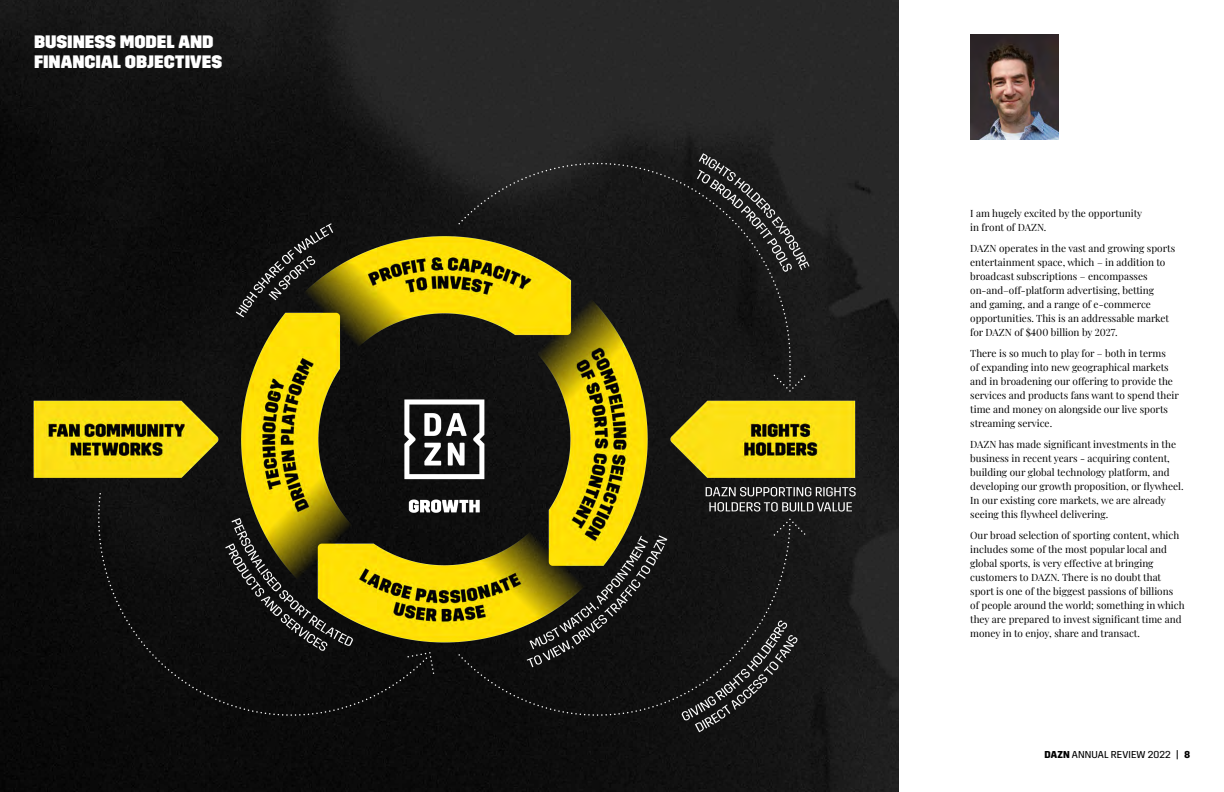
<style>
.page{position:relative;width:1224px;height:792px;background:#fff}
.page>*{position:absolute;margin:0;border:0;box-sizing:border-box;transform-origin:0 0}
.t1{font:800 18px/20px "DAZN Trim";color:#fff}
.t2{font:10px/14px "Playfair Display";color:#000}
.t3{font:10px "DAZN Trim";letter-spacing:.01em;color:#000}
.s1{font-weight:700}
.s2{font-family:"Trim Mono";font-weight:700}
</style>
<div class="page">
<img style="left:0;top:0;width:899px;height:792px">
<img style="left:971px;top:34px;width:88px;height:106px">
<img style="left:9px;top:102px;width:885px;height:675px">
<h1 class="t1" style="left:34px;top:31px;width:190px">BUSINESS MODEL AND<br>FINANCIAL OBJECTIVES</h1>
<p class="t2" style="left:970px;top:205px;width:174px">I am hugely excited by the opportunity in front of DAZN.</p>
<p class="t2" style="left:970px;top:240px;width:206px">DAZN operates in the vast and growing sports entertainment space, which – in addition to broadcast subscriptions – encompasses on-and–off-platform advertising, betting<br>and gaming, and a range of e-commerce opportunities. This is an addressable market for DAZN of $400 billion by 2027.</p>
<p class="t2" style="left:970px;top:345px;width:210px">There is so much to play for – both in terms<br>of expanding into new geographical markets and in broadening our offering to provide the services and products fans want to spend their time and money on alongside our live sports streaming service.</p>
<p class="t2" style="left:970px;top:436px;width:215px">DAZN has made significant investments in the business in recent years - acquiring content, building our global technology platform, and developing our growth proposition, or flywheel.<br>In our existing core markets, we are already seeing this flywheel delivering.</p>
<p class="t2" style="left:970px;top:527px;width:216px">Our broad selection of sporting content, which includes some of the most popular local and global sports, is very effective at bringing customers to DAZN. There is no doubt that sport is one of the biggest passions of billions<br>of people around the world; something in which they are prepared to invest significant time and money in to enjoy, share and transact.</p>
<p class="t3" style="left:1044px;top:746px;width:147px"><span class="s1">DAZN</span> ANNUAL REVIEW 2022 | <span class="s2">8</span></p>
</div>
